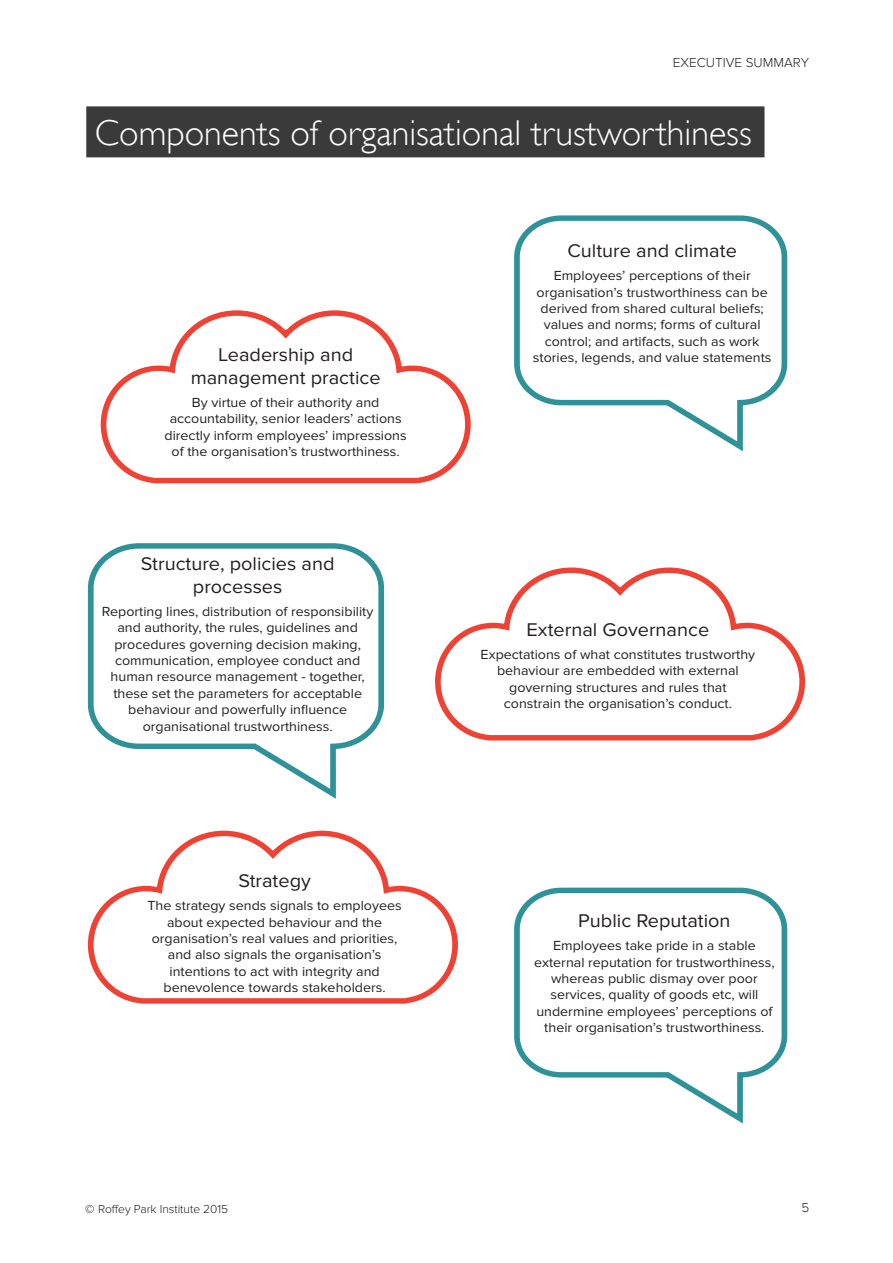
<style>
.page{position:relative;width:893px;height:1263px;background:#fff}
.page>*{position:absolute;margin:0;border:0;box-sizing:border-box;transform-origin:0 0}
.Page_Heading{font:300 36px "Gill Sans";color:#fff}
.t1{font:19.05px/23px "Proxima Nova";color:#231f20;text-align:center;scale:1.04 1}
.t2{font:13.65px/16.4px "Proxima Nova";color:#231f20;text-align:center;scale:1.04 1}
.t3{font:300 13.5px "Proxima Nova";color:#231f20}
.t4{font:300 12px "Proxima Nova";color:#231f20}
.s1{font-weight:600}
</style>
<div class="page">
<div style="left:86px;top:106px;width:678px;height:51px;background:#393a39"></div>
<svg style="left:514px;top:215px;width:274px;height:237px"></svg>
<svg style="left:87px;top:543px;width:298px;height:256px"></svg>
<svg style="left:514px;top:887px;width:274px;height:237px"></svg>
<svg style="left:100px;top:310px;width:371px;height:174px"></svg>
<svg style="left:87px;top:830px;width:371px;height:174px"></svg>
<svg style="left:435px;top:567px;width:371px;height:174px"></svg>
<p class="t3" style="left:673px;top:54px;width:138px">EXECUTIVE SUMMARY</p>
<p class="Page_Heading" style="left:95px;top:112px;width:658px">Components of organisational trustworthiness</p>
<p class="t1" style="left:191px;top:343px;width:184px">Leadership and management practice</p>
<p class="t2" style="left:165px;top:394px;width:234px">By virtue of their authority and accountability, senior leaders’ actions directly inform employees’ impressions of the organisation’s trustworthiness.</p>
<p class="t1" style="left:141px;top:552px;width:188px">Structure, policies and processes</p>
<p class="t2" style="left:102px;top:603px;width:263px">Reporting lines, distribution of responsibility and authority, the rules, guidelines and procedures governing decision making, communication, employee conduct and human resource management - together, these set the parameters for acceptable behaviour and powerfully influence organisational trustworthiness.</p>
<p class="t1" style="left:238px;top:869px;width:71px">Strategy</p>
<p class="t2" style="left:148px;top:898px;width:246px">The strategy sends signals to employees about expected behaviour and the organisation’s real values and priorities, and also signals the organisation’s intentions to act with integrity and benevolence towards stakeholders.</p>
<p class="t1" style="left:567px;top:240px;width:164px">Culture and climate</p>
<p class="t2" style="left:533px;top:268px;width:231px">Employees’ perceptions of their organisation’s trustworthiness can be derived from shared cultural beliefs; values and norms; forms of cultural control; and artifacts, such as work stories, legends, and value statements</p>
<p class="t1" style="left:527px;top:618px;width:177px">External Governance</p>
<p class="t2" style="left:481px;top:646px;width:266px">Expectations of what constitutes trustworthy behaviour are embedded with external governing structures and rules that constrain the organisation’s conduct.</p>
<p class="t1" style="left:578px;top:909px;width:148px">Public Reputation</p>
<p class="t2" style="left:534px;top:938px;width:233px">Employees take pride in a stable external reputation for trustworthiness, whereas public dismay over poor services, quality of goods etc, will undermine employees’ perceptions of their organisation’s trustworthiness.</p>
<p class="t4" style="left:85px;top:1202px;width:145px"><span class="s1">©</span> Roffey Park Institute 2015</p>
<p class="t3" style="left:801px;top:1199px;width:9px">5</p>
</div>
